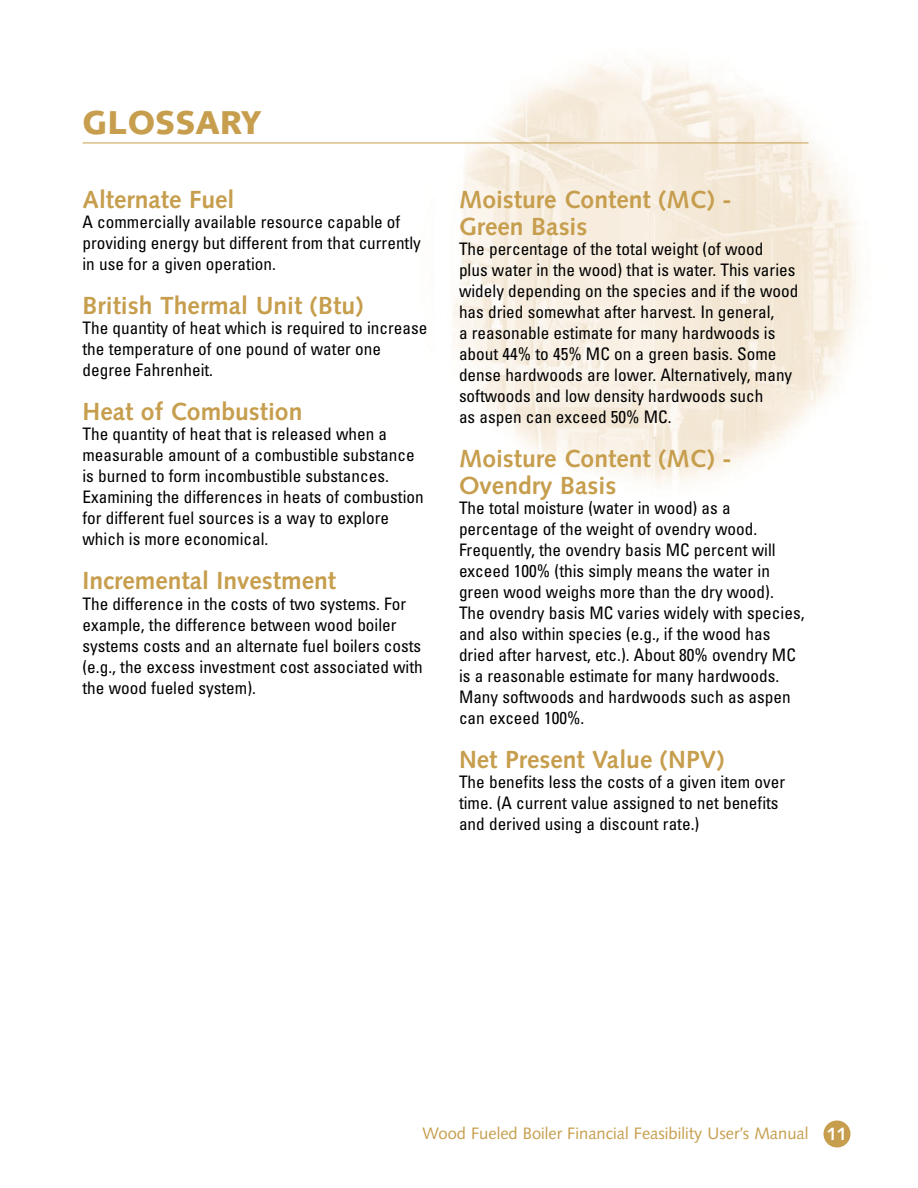
<style>
.page{position:relative;width:918px;height:1188px;background:#fff}
.page>*{position:absolute;margin:0;border:0;box-sizing:border-box;transform-origin:0 0}
.t1{font:900 33px "Syntax";color:#c69e4d}
.t2{font:700 24.75px/27px "Syntax";color:#c69e4d}
.t3{font:condensed 17.25px/21px "Univers";color:#000}
.t4{font:16.5px "Syntax";color:#c69e4d}
.s1{font-weight:700;font-size:18px;color:#fff}
</style>
<div class="page">
<img style="left:378px;top:61px;width:479px;height:425px">
<hr style="left:82px;top:143px;width:726px;height:1px;background:#c69e4d">
<div style="left:824px;top:1120px;width:26px;height:28px;background:#c69e4d;border-radius:50%"></div>
<h1 class="t1" style="left:82px;top:110px;width:180px">GLOSSARY</h1>
<h2 class="t2" style="left:82px;top:188px;width:153px">Alternate Fuel</h2>
<p class="t3" style="left:82px;top:213px;width:340px">A commercially available resource capable of providing energy but different from that currently in use for a given operation.</p>
<h2 class="t2" style="left:82px;top:294px;width:283px">British Thermal Unit (Btu)</h2>
<p class="t3" style="left:82px;top:319px;width:346px">The quantity of heat which is required to increase the temperature of one pound of water one degree Fahrenheit.</p>
<h2 class="t2" style="left:82px;top:400px;width:221px">Heat of Combustion</h2>
<p class="t3" style="left:82px;top:425px;width:343px">The quantity of heat that is released when a measurable amount of a combustible substance is burned to form incombustible substances.<br>Examining the differences in heats of combustion for different fuel sources is a way to explore which is more economical.</p>
<h2 class="t2" style="left:82px;top:569px;width:255px">Incremental Investment</h2>
<p class="t3" style="left:82px;top:594px;width:342px">The difference in the costs of two systems. For example, the difference between wood boiler systems costs and an alternate fuel boilers costs (e.g., the excess investment cost associated with the wood fueled system).</p>
<h2 class="t2" style="left:459px;top:188px;width:274px">Moisture Content (MC) -<br>Green Basis</h2>
<p class="t3" style="left:459px;top:240px;width:341px">The percentage of the total weight (of wood<br>plus water in the wood) that is water. This varies widely depending on the species and if the wood has dried somewhat after harvest. In general,<br>a reasonable estimate for many hardwoods is about 44% to 45% MC on a green basis. Some dense hardwoods are lower. Alternatively, many softwoods and low density hardwoods such<br>as aspen can exceed 50% MC.</p>
<h2 class="t2" style="left:459px;top:447px;width:274px">Moisture Content (MC) -<br>Ovendry Basis</h2>
<p class="t3" style="left:459px;top:499px;width:347px">The total moisture (water in wood) as a percentage of the weight of ovendry wood.<br>Frequently, the ovendry basis MC percent will exceed 100% (this simply means the water in green wood weighs more than the dry wood).<br>The ovendry basis MC varies widely with species, and also within species (e.g., if the wood has dried after harvest, etc.). About 80% ovendry MC is a reasonable estimate for many hardwoods.<br>Many softwoods and hardwoods such as aspen can exceed 100%.</p>
<h2 class="t2" style="left:459px;top:748px;width:267px">Net Present Value (NPV)</h2>
<p class="t3" style="left:459px;top:773px;width:328px">The benefits less the costs of a given item over time. (A current value assigned to net benefits and derived using a discount rate.)</p>
<p class="t4" style="left:423px;top:1127px;width:426px">Wood Fueled Boiler Financial Feasibility User’s Manual <span class="s1">11</span></p>
</div>
